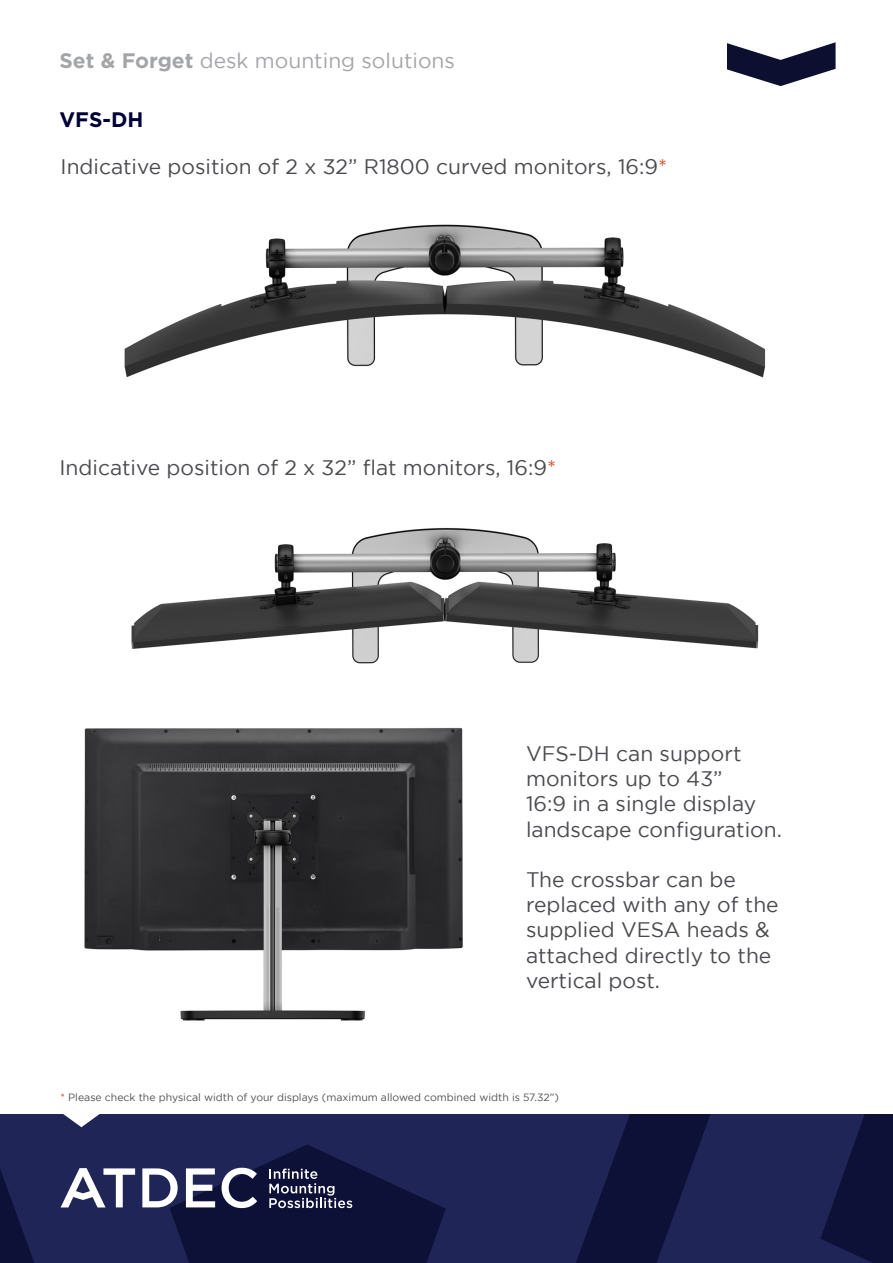
<style>
.page{position:relative;width:893px;height:1263px;background:#fff}
.page>*{position:absolute;margin:0;border:0;box-sizing:border-box;transform-origin:0 0}
.t1{font:21px/25.2px "Gotham";color:#4a4a4f}
.t2{font:21px "Gotham";color:#a3a5a8}
.t3{font:700 21px "Gotham";color:#000034}
.t4{font:10.5px "Gotham";color:#4f5052}
.s1{font-weight:700}
.s2{color:#de492b}
.s3{color:#ee3229}
</style>
<div class="page">
<img style="left:0;top:1114px;width:893px;height:149px">
<svg style="left:269px;top:1168px;width:83px;height:40px;background:#424563"></svg>
<svg style="left:61px;top:1168px;width:74px;height:39px"></svg>
<svg style="left:142px;top:1168px;width:36px;height:39px"></svg>
<svg style="left:186px;top:1168px;width:29px;height:39px"></svg>
<svg style="left:222px;top:1168px;width:35px;height:40px"></svg>
<svg style="left:44px;top:1114px;width:75px;height:13px"></svg>
<svg style="left:727px;top:42px;width:109px;height:44px"></svg>
<img style="left:124px;top:224px;width:642px;height:154px">
<img style="left:131px;top:528px;width:628px;height:136px">
<img style="left:84px;top:727px;width:379px;height:294px">
<p class="t2" style="left:60px;top:49px;width:397px"><span class="s1">Set &amp; Forget</span> desk mounting solutions</p>
<p class="t3" style="left:60px;top:108px;width:85px">VFS-DH</p>
<p class="t1" style="left:61px;top:154px;width:608px">Indicative position of 2 x 32” R1800 curved monitors, 16:9<span class="s2">*</span></p>
<p class="t1" style="left:60px;top:454px;width:498px">Indicative position of 2 x 32” flat monitors, 16:9<span class="s2">*</span></p>
<p class="t1" style="left:526px;top:741px;width:257px">VFS-DH can support monitors up to 43”<br>16:9 in a single display landscape configuration.</p>
<p class="t1" style="left:526px;top:867px;width:254px">The crossbar can be replaced with any of the supplied VESA heads &amp; attached directly to the vertical post.</p>
<p class="t4" style="left:61px;top:1092px;width:500px"><span class="s3">*</span> Please check the physical width of your displays (maximum allowed combined width is 57.32”)</p>
</div>
